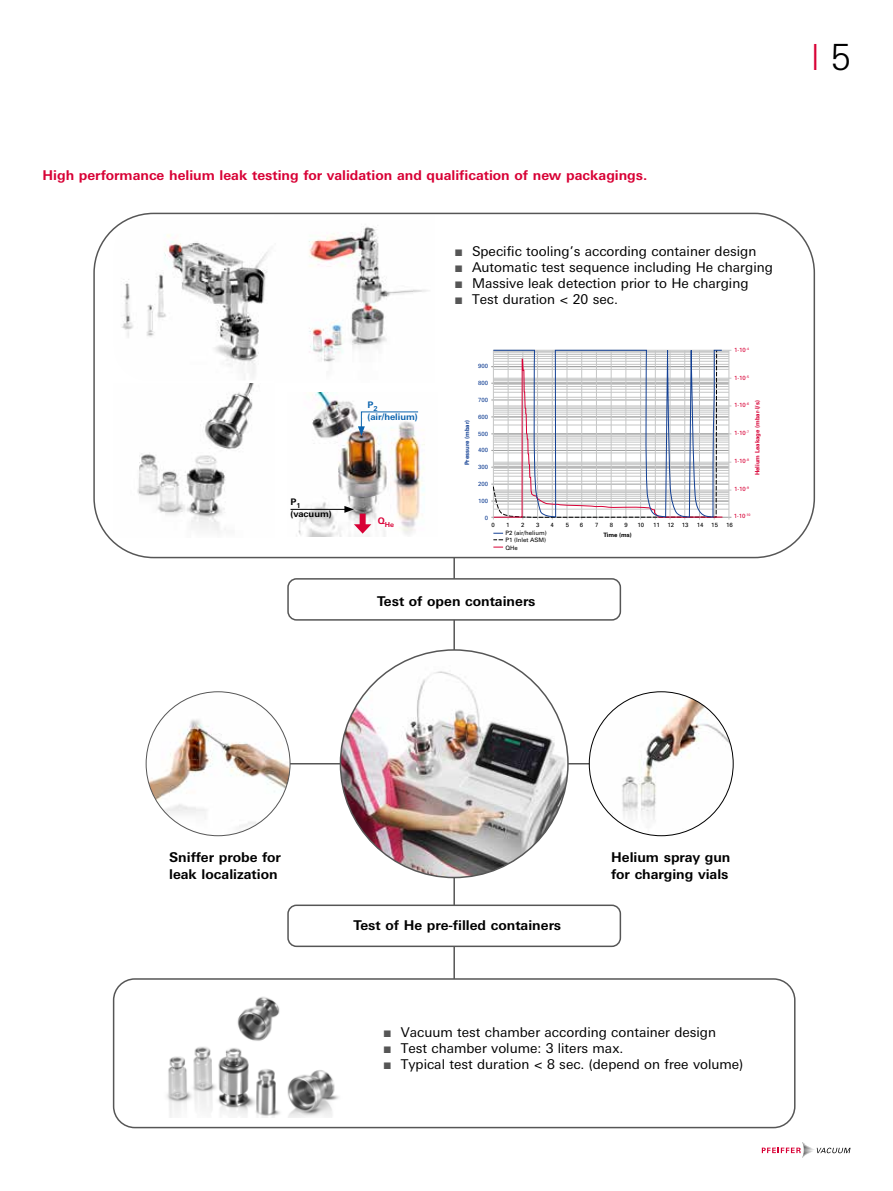
<style>
.page{position:relative;width:893px;height:1191px;background:#fff}
.page>*{position:absolute;margin:0;border:0;box-sizing:border-box;transform-origin:0 0}
.t1{font:300 36px "Univers Next W1 G";color:#d80035}
.t2{font:13.5px "Univers Next W1 G";color:#000}
.t3{font:700 13.5px/16.5px "Univers Next W1 G";color:#000}
.t4{font:700 13.5px "Univers Next W1 G";color:#d80035}
.t5{font:700 9px/12px "Univers Next W1 G";color:#0b63ae}
.t6{font:700 9px/12px "Univers Next W1 G";color:#000}
.t7{font:700 6.75px "Univers Next W1 G";color:#d80036}
.t8{font:6px/7.5px "Univers";color:#000;text-align:justify}
.t9{font:6px "Univers";color:#d80036}
.t10{font:6px "Univers";color:#134094}
.t11{font:700 6px "Univers";color:#d80036}
.t12{font:700 6px "Univers";color:#134094}
.t13{font:700 6px "Univers";color:#000}
.s1{color:#565656}
.s2{color:#000}
</style>
<div class="page">
<svg style="left:762px;top:1142px;width:88px;height:15px"></svg>
<div style="left:93px;top:213px;width:722px;height:345px;border:2px solid #565656;border-radius:60px"></div>
<img style="left:137px;top:383px;width:117px;height:148px">
<img style="left:274px;top:215px;width:161px;height:147px">
<img style="left:114px;top:217px;width:188px;height:163px">
<hr style="left:453px;top:557px;width:2px;height:474px;background:#565656">
<hr style="left:217px;top:763px;width:474px;height:1px;background:#565656">
<div style="left:114px;top:979px;width:681px;height:148px;background:#fff;border-radius:21px"></div>
<div style="left:113px;top:978px;width:682px;height:150px;border:2px solid #565656;border-radius:21px"></div>
<div style="left:288px;top:905px;width:332px;height:41px;background:#fff;border-radius:9px"></div>
<div style="left:287px;top:904px;width:334px;height:43px;border:2px solid #565656;border-radius:9px"></div>
<div style="left:288px;top:579px;width:332px;height:41px;background:#fff;border-radius:9px"></div>
<div style="left:287px;top:578px;width:334px;height:42px;border:2px solid #565656;border-radius:9px"></div>
<img style="left:167px;top:996px;width:172px;height:121px">
<img style="left:340px;top:650px;width:228px;height:227px;border-radius:114px">
<img style="left:146px;top:692px;width:144px;height:143px;border-radius:72px">
<img style="left:589px;top:692px;width:144px;height:143px;border-radius:72px">
<hr style="left:493px;top:364px;width:236px;height:1px;background:#c5c6c6">
<hr style="left:493px;top:369px;width:236px;height:1px;background:#c5c6c6">
<hr style="left:493px;top:361px;width:236px;height:1px;background:#c5c6c6">
<hr style="left:493px;top:358px;width:236px;height:1px;background:#c5c6c6">
<hr style="left:493px;top:356px;width:236px;height:1px;background:#c5c6c6">
<hr style="left:493px;top:354px;width:236px;height:1px;background:#c5c6c6">
<hr style="left:493px;top:352px;width:236px;height:1px;background:#c5c6c6">
<hr style="left:493px;top:351px;width:236px;height:1px;background:#c5c6c6">
<hr style="left:493px;top:350px;width:238px;height:1px;background:#c5c6c6">
<hr style="left:493px;top:392px;width:236px;height:1px;background:#c5c6c6">
<hr style="left:493px;top:397px;width:236px;height:1px;background:#c5c6c6">
<hr style="left:493px;top:389px;width:236px;height:1px;background:#c5c6c6">
<hr style="left:493px;top:386px;width:236px;height:1px;background:#c5c6c6">
<hr style="left:493px;top:384px;width:236px;height:1px;background:#c5c6c6">
<hr style="left:493px;top:382px;width:236px;height:1px;background:#c5c6c6">
<hr style="left:493px;top:380px;width:236px;height:1px;background:#c5c6c6">
<hr style="left:493px;top:379px;width:236px;height:1px;background:#c5c6c6">
<hr style="left:493px;top:378px;width:238px;height:1px;background:#c5c6c6">
<hr style="left:493px;top:420px;width:236px;height:1px;background:#c5c6c6">
<hr style="left:493px;top:425px;width:236px;height:1px;background:#c5c6c6">
<hr style="left:493px;top:414px;width:236px;height:1px;background:#c5c6c6">
<hr style="left:493px;top:412px;width:236px;height:1px;background:#c5c6c6">
<hr style="left:493px;top:410px;width:236px;height:1px;background:#c5c6c6">
<hr style="left:493px;top:408px;width:236px;height:1px;background:#c5c6c6">
<hr style="left:493px;top:407px;width:236px;height:1px;background:#c5c6c6">
<hr style="left:493px;top:406px;width:238px;height:1px;background:#c5c6c6">
<hr style="left:493px;top:447px;width:236px;height:1px;background:#c5c6c6">
<hr style="left:493px;top:453px;width:236px;height:1px;background:#c5c6c6">
<hr style="left:493px;top:444px;width:236px;height:1px;background:#c5c6c6">
<hr style="left:493px;top:442px;width:236px;height:1px;background:#c5c6c6">
<hr style="left:493px;top:440px;width:236px;height:1px;background:#c5c6c6">
<hr style="left:493px;top:438px;width:236px;height:1px;background:#c5c6c6">
<hr style="left:493px;top:436px;width:236px;height:1px;background:#c5c6c6">
<hr style="left:493px;top:435px;width:236px;height:1px;background:#c5c6c6">
<hr style="left:493px;top:433px;width:238px;height:1px;background:#c5c6c6">
<hr style="left:493px;top:476px;width:236px;height:1px;background:#c5c6c6">
<hr style="left:493px;top:481px;width:236px;height:1px;background:#c5c6c6">
<hr style="left:493px;top:473px;width:236px;height:1px;background:#c5c6c6">
<hr style="left:493px;top:470px;width:236px;height:1px;background:#c5c6c6">
<hr style="left:493px;top:468px;width:236px;height:1px;background:#c5c6c6">
<hr style="left:493px;top:466px;width:236px;height:1px;background:#c5c6c6">
<hr style="left:493px;top:464px;width:236px;height:1px;background:#c5c6c6">
<hr style="left:493px;top:463px;width:236px;height:1px;background:#c5c6c6">
<hr style="left:493px;top:462px;width:238px;height:1px;background:#c5c6c6">
<hr style="left:493px;top:504px;width:236px;height:1px;background:#c5c6c6">
<hr style="left:493px;top:509px;width:236px;height:1px;background:#c5c6c6">
<hr style="left:493px;top:498px;width:236px;height:1px;background:#c5c6c6">
<hr style="left:493px;top:496px;width:236px;height:1px;background:#c5c6c6">
<hr style="left:493px;top:494px;width:236px;height:1px;background:#c5c6c6">
<hr style="left:493px;top:492px;width:236px;height:1px;background:#c5c6c6">
<hr style="left:493px;top:491px;width:236px;height:1px;background:#c5c6c6">
<hr style="left:493px;top:490px;width:238px;height:1px;background:#c5c6c6">
<hr style="left:491px;top:400px;width:238px;height:1px;background:#9c9d9d">
<hr style="left:491px;top:450px;width:238px;height:1px;background:#9c9d9d">
<hr style="left:491px;top:467px;width:238px;height:1px;background:#9c9d9d">
<hr style="left:491px;top:484px;width:238px;height:1px;background:#9c9d9d">
<hr style="left:491px;top:517px;width:240px;height:1px;background:#9c9d9d">
<hr style="left:491px;top:501px;width:238px;height:1px;background:#9c9d9d">
<hr style="left:491px;top:433px;width:238px;height:1px;background:#9c9d9d">
<hr style="left:491px;top:417px;width:238px;height:1px;background:#9c9d9d">
<hr style="left:491px;top:383px;width:238px;height:1px;background:#9c9d9d">
<hr style="left:491px;top:366px;width:238px;height:1px;background:#9c9d9d">
<hr style="left:729px;top:350px;width:1px;height:169px;background:#c5c6c6">
<svg style="left:493px;top:349px;width:229px;height:199px"></svg>
<img style="left:290px;top:392px;width:135px;height:144px">
<div style="left:360px;top:513px;width:6px;height:14px;background:#d80035"></div>
<svg style="left:354px;top:524px;width:17px;height:9px"></svg>
<hr style="left:291px;top:509px;width:56px;height:1px;background:#000">
<svg style="left:344px;top:506px;width:10px;height:7px"></svg>
<svg style="left:358px;top:411px;width:61px;height:25px"></svg>
<p class="t4" style="left:43px;top:167px;width:606px">High performance helium leak testing for validation and qualification of new packagings.</p>
<p class="t6" style="left:291px;top:496px;width:43px">P<sub>1 </sub>(vacuum)</p>
<p class="t5" style="left:368px;top:398px;width:52px">P<sub>2 </sub>(air/helium)</p>
<p class="t7" style="left:378px;top:520px;width:18px"><sup>Q</sup>He</p>
<p class="t2" style="left:455px;top:243px;width:303px"><span class="s1">■</span> Specific tooling’s according container design</p>
<p class="t2" style="left:455px;top:259px;width:319px"><span class="s1">■</span> Automatic test sequence including He charging</p>
<p class="t2" style="left:455px;top:276px;width:295px"><span class="s1">■</span> Massive leak detection prior to He charging</p>
<p class="t2" style="left:455px;top:292px;width:164px"><span class="s1">■</span> Test duration &lt; 20 sec.</p>
<p class="t12" style="left:463px;top:465px;width:47px;rotate:-90deg">Pressure (mbar)</p>
<p class="t10" style="left:478px;top:362px;width:12px">900</p>
<p class="t10" style="left:478px;top:379px;width:12px">800</p>
<p class="t10" style="left:478px;top:396px;width:12px">700</p>
<p class="t10" style="left:478px;top:413px;width:12px">600</p>
<p class="t10" style="left:478px;top:430px;width:12px">500</p>
<p class="t10" style="left:478px;top:446px;width:12px">400</p>
<p class="t10" style="left:478px;top:463px;width:12px">300</p>
<p class="t10" style="left:478px;top:480px;width:12px">200</p>
<p class="t10" style="left:478px;top:497px;width:12px">100</p>
<p class="t10" style="left:485px;top:514px;width:5px">0</p>
<p class="t9" style="left:734px;top:346px;width:16px">1·10<sup>-4</sup></p>
<p class="t9" style="left:734px;top:374px;width:16px">1·10<sup>-5</sup></p>
<p class="t9" style="left:734px;top:401px;width:16px">1·10<sup>-6</sup></p>
<p class="t9" style="left:734px;top:429px;width:16px">1·10<sup>-7</sup></p>
<p class="t9" style="left:734px;top:457px;width:16px">1·10<sup>-8</sup></p>
<p class="t9" style="left:734px;top:485px;width:16px">1·10<sup>-9</sup></p>
<p class="t9" style="left:734px;top:512px;width:18px">1·10<sup>-10</sup></p>
<p class="t11" style="left:754px;top:475px;width:77px;rotate:-90deg">Helium Leakage (mbar·l/s)</p>
<p class="t8" style="left:491px;top:521px;width:5px">0</p>
<p class="t8" style="left:506px;top:521px;width:5px">1</p>
<p class="t8" style="left:521px;top:521px;width:5px">2</p>
<p class="t8" style="left:536px;top:521px;width:5px">3</p>
<p class="t8" style="left:550px;top:521px;width:5px">4</p>
<p class="t8" style="left:566px;top:521px;width:5px">5</p>
<p class="t8" style="left:580px;top:521px;width:5px">6</p>
<p class="t8" style="left:595px;top:521px;width:5px">7</p>
<p class="t8" style="left:610px;top:521px;width:5px">8</p>
<p class="t8" style="left:624px;top:521px;width:5px">9</p>
<p class="t8" style="left:638px;top:521px;width:8px">10</p>
<p class="t8" style="left:653px;top:521px;width:8px">11</p>
<p class="t8" style="left:667px;top:521px;width:8px">12</p>
<p class="t8" style="left:682px;top:521px;width:8px">13</p>
<p class="t8" style="left:697px;top:521px;width:8px">14</p>
<p class="t8" style="left:711px;top:521px;width:8px">15</p>
<p class="t8" style="left:726px;top:521px;width:8px">16</p>
<p class="t13" style="left:603px;top:531px;width:30px">Time (ms)</p>
<p class="t8" style="left:506px;top:529px;width:43px">P2 (air/helium)<br>P1 (Inlet ASM)<br>QHe</p>
<p class="t3" style="left:377px;top:592px;width:160px">Test of open containers</p>
<h1 class="t1" style="left:811px;top:36px;width:41px">l <span class="s2">5</span></h1>
<p class="t3" style="left:169px;top:849px;width:113px">Sniffer probe for leak localization</p>
<p class="t3" style="left:354px;top:917px;width:209px">Test of He pre-filled containers</p>
<p class="t3" style="left:611px;top:849px;width:121px">Helium spray gun for charging vials</p>
<p class="t2" style="left:384px;top:1024px;width:334px"><span class="s1">■</span> Vacuum test chamber according container design</p>
<p class="t2" style="left:384px;top:1040px;width:241px"><span class="s1">■</span> Test chamber volume: 3 liters max.</p>
<p class="t2" style="left:384px;top:1057px;width:361px"><span class="s1">■</span> Typical test duration &lt; 8 sec. (depend on free volume)</p>
</div>
